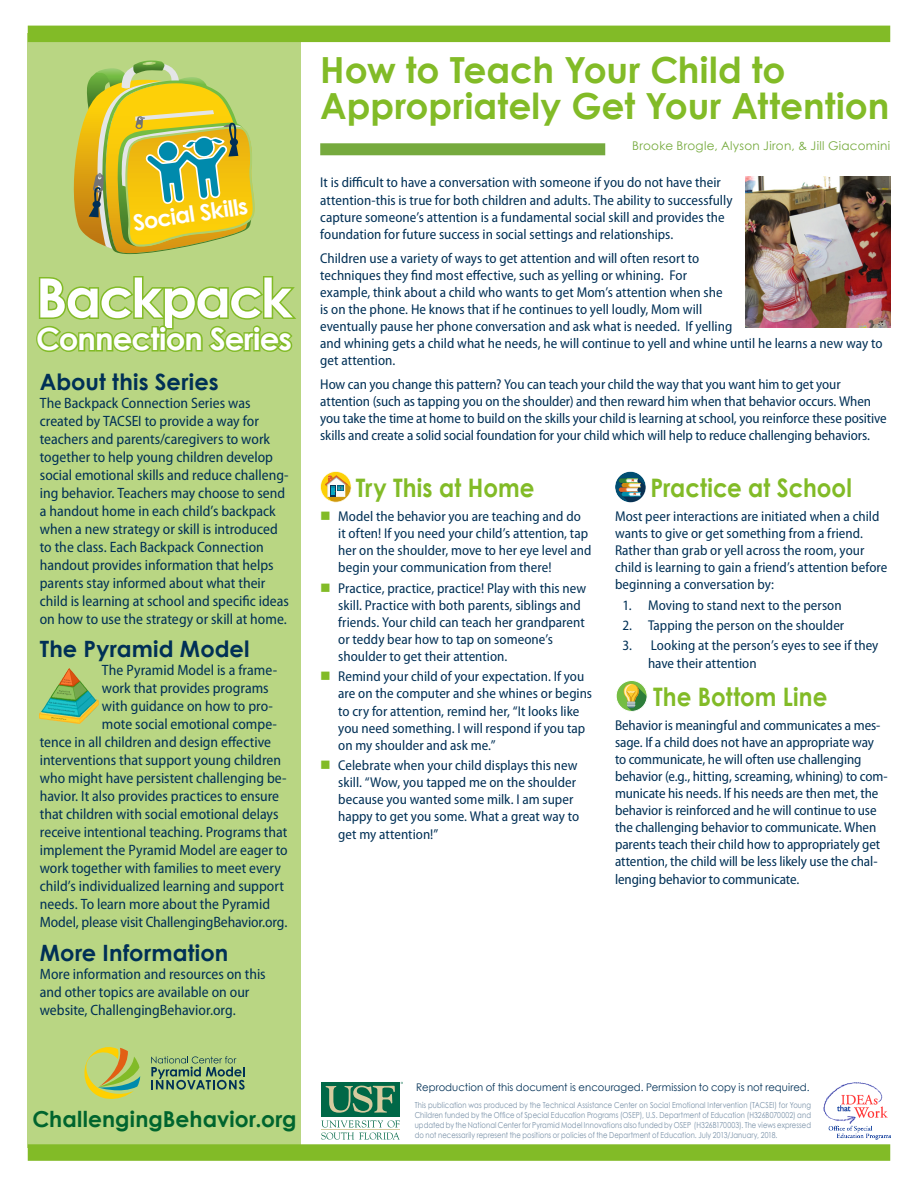
<style>
.page{position:relative;width:918px;height:1188px;background:#fff}
.page>*{position:absolute;margin:0;border:0;box-sizing:border-box;transform-origin:0 0}
.backpack_connection{font:700 54.3px "Century Gothic";letter-spacing:-.035em;color:#fff}
.subhead{font:700 36px/36px "Century Gothic";color:#82bb27}
.backpack_connection-2{font:700 30.75px "Century Gothic";letter-spacing:-.025em;color:#fff}
.subhead_2_social_ski{font:700 25.5px "Century Gothic";letter-spacing:.005em;color:#82bb27;scale:.9 1}
.side_subhead{font:700 22.5px "Century Gothic";letter-spacing:.005em;color:#003056}
.t1{font:700 22.35px "Century Gothic";color:#fff}
.URL{font:700 22.05px "Century Gothic";letter-spacing:.005em;color:#00652e}
.side_body{font:semi-condensed 15px/18px "Myriad Pro";color:#003056}
.body{font:semi-condensed 14.25px/17.1px "Myriad Pro";color:#003056}
.authors{font:12px "Century Gothic";letter-spacing:.025em;color:#76aa3e}
.share_statement{font:10.5px "Century Gothic";letter-spacing:.005em;color:#003056;scale:.96 1}
.Funding_statement{font:8.25px/9.9px "Century Gothic";letter-spacing:.01em;color:#7890a7;text-align:justify;scale:.83 1}
</style>
<div class="page">
<div style="left:321px;top:1082px;width:79px;height:35px;background:#006847"></div>
<svg style="left:326px;top:1086px;width:69px;height:27px"></svg>
<svg style="left:321px;top:1120px;width:79px;height:20px"></svg>
<hr style="left:321px;top:1130px;width:79px;height:1px;background:#d7cb9f">
<img style="left:823px;top:1082px;width:68px;height:58px">
<div style="left:28px;top:34px;width:273px;height:1114px;background:#b9d683"></div>
<div style="left:28px;top:26px;width:862px;height:16px;background:#82bb27"></div>
<div style="left:28px;top:1144px;width:862px;height:17px;background:#82bb27"></div>
<svg style="left:36px;top:276px;width:260px;height:76px"></svg>
<img style="left:39px;top:669px;width:60px;height:54px">
<svg style="left:151px;top:1056px;width:94px;height:34px"></svg>
<svg style="left:84px;top:1047px;width:56px;height:52px"></svg>
<svg style="left:73px;top:60px;width:182px;height:195px"></svg>
<div style="left:320px;top:143px;width:285px;height:12px;background:#76aa3e"></div>
<img style="left:745px;top:177px;width:145px;height:150px">
<svg style="left:320px;top:471px;width:31px;height:31px"></svg>
<div style="left:320px;top:471px;width:31px;height:31px;border:1px solid #fff;border-radius:50%"></div>
<svg style="left:325px;top:475px;width:26px;height:27px"></svg>
<div style="left:615px;top:472px;width:31px;height:30px;background:#014e72;border-radius:50%"></div>
<div style="left:615px;top:472px;width:31px;height:30px;border:1px solid #fff;border-radius:50%"></div>
<svg style="left:619px;top:478px;width:27px;height:24px"></svg>
<div style="left:616px;top:680px;width:31px;height:32px;border:1px solid #fff;border-radius:50%"></div>
<svg style="left:616px;top:681px;width:31px;height:30px"></svg>
<p class="t1" style="left:131px;top:205px;width:117px;rotate:-8deg">Social Skills</p>
<p class="backpack_connection" style="left:36px;top:257px;width:258px">Backpack</p>
<p class="backpack_connection-2" style="left:36px;top:316px;width:257px">Connection Series</p>
<p class="side_subhead" style="left:40px;top:364px;width:180px">About this Series</p>
<p class="side_body" style="left:40px;top:394px;width:251px">The Backpack Connection Series was created by TACSEI to provide a way for teachers and parents/caregivers to work together to help young children develop social emotional skills and reduce challeng&shy;ing behavior. Teachers may choose to send a handout home in each child’s backpack when a new strategy or skill is introduced to the class. Each Backpack Connection handout provides information that helps parents stay informed about what their child is learning at school and specific ideas on how to use the strategy or skill at home.</p>
<p class="side_subhead" style="left:40px;top:632px;width:211px">The Pyramid Model</p>
<p class="side_body" style="left:102px;top:662px;width:177px">The Pyramid Model is a frame-</p>
<p class="side_body" style="left:102px;top:680px;width:168px">work that provides programs</p>
<p class="side_body" style="left:102px;top:698px;width:173px">with guidance on how to pro-</p>
<p class="side_body" style="left:102px;top:716px;width:177px">mote social emotional compe-</p>
<p class="side_body" style="left:40px;top:734px;width:233px">tence in all children and design effective</p>
<p class="side_body" style="left:40px;top:752px;width:243px">interventions that support young children</p>
<p class="side_body" style="left:40px;top:770px;width:248px">who might have persistent challenging be-</p>
<p class="side_body" style="left:40px;top:788px;width:241px">havior. It also provides practices to ensure</p>
<p class="side_body" style="left:40px;top:806px;width:240px">that children with social emotional delays</p>
<p class="side_body" style="left:40px;top:824px;width:249px">receive intentional teaching. Programs that</p>
<p class="side_body" style="left:40px;top:842px;width:249px">implement the Pyramid Model are eager to</p>
<p class="side_body" style="left:40px;top:860px;width:243px">work together with families to meet every</p>
<p class="side_body" style="left:40px;top:878px;width:246px">child’s individualized learning and support</p>
<p class="side_body" style="left:40px;top:896px;width:232px">needs. To learn more about the Pyramid</p>
<p class="side_body" style="left:40px;top:914px;width:249px">Model, please visit ChallengingBehavior.org.</p>
<p class="side_subhead" style="left:40px;top:936px;width:190px">More Information</p>
<p class="side_body" style="left:40px;top:965px;width:227px">More information and resources on this and other topics are available on our website, ChallengingBehavior.org.</p>
<p class="subhead" style="left:320px;top:51px;width:571px">How to Teach Your Child to<br>Appropriately Get Your Attention</p>
<p class="authors" style="left:632px;top:138px;width:259px">Brooke Brogle, Alyson Jiron, &amp; Jill Giacomini</p>
<p class="body" style="left:320px;top:174px;width:414px">It is difficult to have a conversation with someone if you do not have their attention-this is true for both children and adults. The ability to successfully capture someone’s attention is a fundamental social skill and provides the foundation for future success in social settings and relationships.</p>
<p class="body" style="left:320px;top:250px;width:564px">Children use a variety of ways to get attention and will often resort to<br>techniques they find most effective, such as yelling or whining. For<br>example, think about a child who wants to get Mom’s attention when she<br>is on the phone. He knows that if he continues to yell loudly, Mom will<br>eventually pause her phone conversation and ask what is needed. If yelling<br>and whining gets a child what he needs, he will continue to yell and whine until he learns a new way to get attention.</p>
<p class="body" style="left:320px;top:376px;width:568px">How can you change this pattern? You can teach your child the way that you want him to get your attention (such as tapping you on the shoulder) and then reward him when that behavior occurs. When you take the time at home to build on the skills your child is learning at school, you reinforce these positive skills and create a solid social foundation for your child which will help to reduce challenging behaviors.</p>
<p class="subhead_2_social_ski" style="left:356px;top:469px;width:200px">Try This at Home</p>
<p class="body" style="left:338px;top:508px;width:255px">Model the behavior you are teaching and do it often! If you need your child’s attention, tap her on the shoulder, move to her eye level and begin your communication from there!</p>
<p class="body" style="left:338px;top:580px;width:249px">Practice, practice, practice! Play with this new skill. Practice with both parents, siblings and friends. Your child can teach her grandparent or teddy bear how to tap on someone’s shoulder to get their attention.</p>
<p class="body" style="left:338px;top:668px;width:255px">Remind your child of your expectation. If you are on the computer and she whines or begins to cry for attention, remind her, “It looks like you need something. I will respond if you tap on my shoulder and ask me.”</p>
<p class="body" style="left:338px;top:757px;width:242px">Celebrate when your child displays this new skill. “Wow, you tapped me on the shoulder because you wanted some milk. I am super happy to get you some. What a great way to get my attention!”</p>
<p class="subhead_2_social_ski" style="left:650px;top:469px;width:225px">Practice at School</p>
<p class="body" style="left:615px;top:508px;width:274px">Most peer interactions are initiated when a child wants to give or get something from a friend.<br>Rather than grab or yell across the room, your child is learning to gain a friend’s attention before beginning a conversation by:</p>
<p class="body" style="left:622px;top:597px;width:221px">1. Moving to stand next to the person</p>
<p class="body" style="left:622px;top:617px;width:223px">2. Tapping the person on the shoulder</p>
<p class="body" style="left:648px;top:637px;width:232px;text-indent:-26px">3. Looking at the person’s eyes to see if they have their attention</p>
<p class="subhead_2_social_ski" style="left:653px;top:677px;width:195px">The Bottom Line</p>
<p class="body" style="left:615px;top:717px;width:274px">Behavior is meaningful and communicates a mes&shy;sage. If a child does not have an appropriate way to communicate, he will often use challenging behavior (e.g., hitting, screaming, whining) to com&shy;municate his needs. If his needs are then met, the behavior is reinforced and he will continue to use the challenging behavior to communicate. When parents teach their child how to appropriately get attention, the child will be less likely use the chal&shy;lenging behavior to communicate.</p>
<p class="URL" style="left:32px;top:1102px;width:266px">ChallengingBehavior.org</p>
<p class="share_statement" style="left:416px;top:1080px;width:411px">Reproduction of this document is encouraged. Permission to copy is not required.</p>
<p class="Funding_statement" style="left:415px;top:1100px;width:479px">This publication was produced by the Technical Assistance Center on Social Emotional Intervention (TACSEI) for Young Children funded by the Office of Special Education Programs (OSEP), U.S. Department of Education (H326B070002) and updated by the National Center for Pyramid Model Innovations also funded by OSEP (H326B170003). The views expressed do not necessarily represent the positions or policies of the Department of Education. July 2013/January, 2018.</p>
</div>
